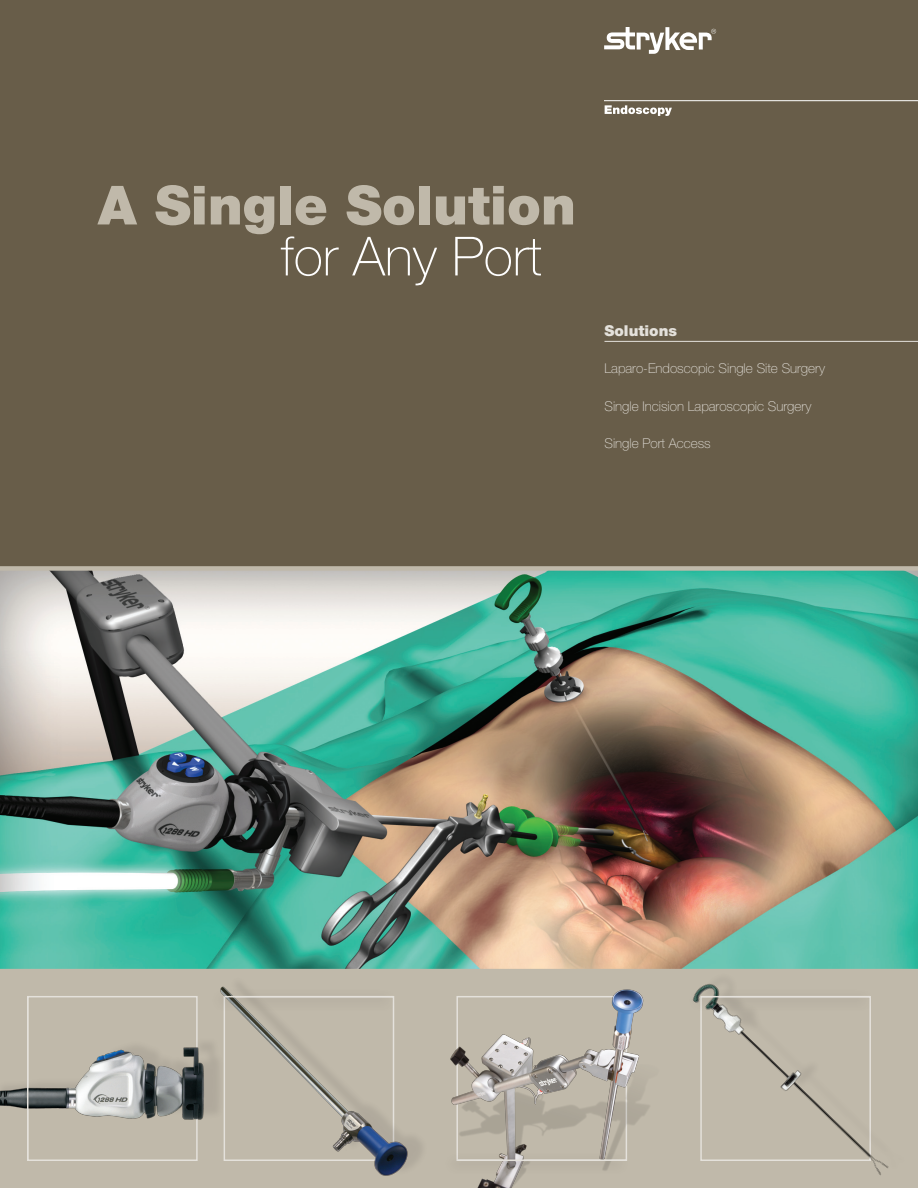
<style>
.page{position:relative;width:918px;height:1188px;background:#fff}
.page>*{position:absolute;margin:0;border:0;box-sizing:border-box;transform-origin:0 0}
.t1{font:900 54px "Helvetica Neue";color:#c0b9aa}
.t2{font:100 54px "Helvetica Neue";color:#fff}
.t3{font:900 15px "Helvetica Neue";color:#e4e1db}
.t4{font:100 13.5px "Helvetica Neue";color:#e4e1db}
</style>
<div class="page">
<div style="left:0;top:963px;width:918px;height:225px;background:#c0b9aa"></div>
<div style="left:27px;top:996px;width:171px;height:165px;border:2px solid #e4e1db"></div>
<div style="left:0;top:0;width:918px;height:594px;background:#685d49"></div>
<hr style="left:604px;top:100px;width:314px;height:1px;background:#fff">
<svg style="left:604px;top:27px;width:112px;height:27px"></svg>
<svg style="left:605px;top:105px;width:67px;height:11px"></svg>
<hr style="left:604px;top:341px;width:314px;height:1px;background:#e4e1db">
<img style="left:0;top:566px;width:918px;height:403px">
<img style="left:700px;top:983px;width:189px;height:193px">
<img style="left:221px;top:985px;width:199px;height:191px">
<div style="left:0;top:1036px;width:225px;height:84px;background:#231f20;opacity:.1"></div>
<img style="left:0;top:1044px;width:208px;height:79px">
<img style="left:450px;top:989px;width:200px;height:199px">
<div style="left:209px;top:988px;width:187px;height:23px;background:#231f20;opacity:.35"></div>
<hr style="left:225px;top:996px;width:169px;height:1px;background:#e4e1db">
<div style="left:441px;top:1152px;width:188px;height:23px;background:#231f20;opacity:.35"></div>
<hr style="left:457px;top:1160px;width:169px;height:1px;background:#e4e1db">
<div style="left:685px;top:988px;width:188px;height:23px;background:#231f20;opacity:.35"></div>
<hr style="left:701px;top:996px;width:169px;height:1px;background:#e4e1db">
<hr style="left:27px;top:997px;width:1px;height:163px;background:#e4e1db">
<h1 class="t1" style="left:98px;top:173px;width:480px">A Single Solution</h1>
<h1 class="t2" style="left:281px;top:225px;width:262px">for Any Port</h1>
<p class="t3" style="left:604px;top:321px;width:74px">Solutions</p>
<p class="t4" style="left:604px;top:361px;width:222px">Laparo-Endoscopic Single Site Surgery</p>
<p class="t4" style="left:604px;top:398px;width:208px">Single Incision Laparoscopic Surgery</p>
<p class="t4" style="left:604px;top:436px;width:108px">Single Port Access</p>
</div>
